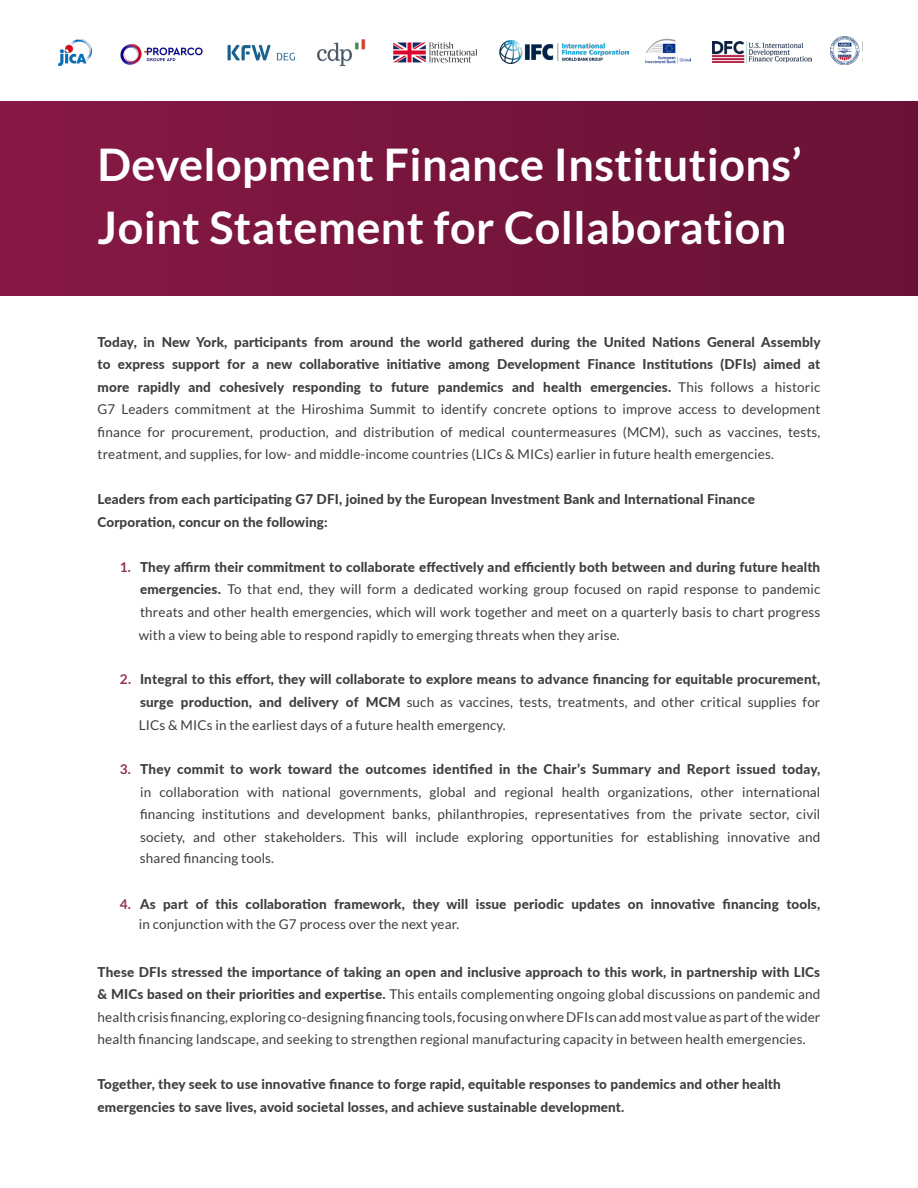
<style>
.page{position:relative;width:918px;height:1188px;background:#fff}
.page>*{position:absolute;margin:0;border:0;box-sizing:border-box;transform-origin:0 0}
.t1{font:700 45px/63px "Lato";letter-spacing:.01em;color:#fff}
.t2{font:13.5px/22.5px "Lato";letter-spacing:.01em;color:#3e3e3f;text-align:justify}
.t3{font:800 13.5px/22.5px "Lato";letter-spacing:.01em;color:#3e3e3f}
.s1{font-weight:400}
.s2{font-weight:700;color:#943058}
.s3{font-weight:800}
</style>
<div class="page">
<div style="left:0;top:101px;width:918px;height:194px;background:linear-gradient(to right,#861945,#681235)"></div>
<img style="left:227px;top:44px;width:68px;height:17px">
<img style="left:120px;top:43px;width:83px;height:22px">
<img style="left:831px;top:37px;width:32px;height:28px">
<img style="left:713px;top:42px;width:99px;height:21px">
<img style="left:646px;top:39px;width:45px;height:25px">
<img style="left:58px;top:39px;width:33px;height:27px">
<img style="left:317px;top:39px;width:49px;height:27px">
<img style="left:500px;top:41px;width:128px;height:23px">
<img style="left:393px;top:42px;width:84px;height:21px">
<p class="t1" style="left:98px;top:133px;width:706px">Development Finance Institutions’<br>Joint Statement for Collaboration</p>
<p class="t3" style="left:98px;top:330px;width:725px;text-align:justify">Today, in New York, participants from around the world gathered during the United Nations General Assembly to express support for a new collaborative initiative among Development Finance Institutions (DFIs) aimed at more rapidly and cohesively responding to future pandemics and health emergencies. <span class="s1">This follows a historic G7 Leaders commitment at the Hiroshima Summit to identify concrete options to improve access to development finance for procurement, production, and distribution of medical countermeasures (MCM), such as vaccines, tests,</span></p>
<p class="t2" style="left:98px;top:443px;width:678px">treatment, and supplies, for low- and middle-income countries (LICs &amp; MICs) earlier in future health emergencies.</p>
<p class="t3" style="left:98px;top:487px;width:659px">Leaders from each participating G7 DFI, joined by the European Investment Bank and International Finance<br>Corporation, concur on the following:</p>
<p class="t2" style="left:140px;top:555px;width:682px;text-indent:-20px"><span class="s2">1.</span> <span class="s3">They affirm their commitment to collaborate effectively and efficiently both between and during future health emergencies.</span> To that end, they will form a dedicated working group focused on rapid response to pandemic threats and other health emergencies, which will work together and meet on a quarterly basis to chart progress</p>
<p class="t2" style="left:139px;top:624px;width:483px">with a view to being able to respond rapidly to emerging threats when they arise.</p>
<p class="t3" style="left:120px;top:667px;width:702px;text-align:right"><span class="s2">2.</span> Integral to this effort, they will collaborate to explore means to advance financing for equitable procurement, surge production, and delivery of MCM <span class="s1">such as vaccines, tests, treatments, and other critical supplies for</span></p>
<p class="t2" style="left:139px;top:713px;width:368px">LICs &amp; MICs in the earliest days of a future health emergency.</p>
<p class="t2" style="left:140px;top:758px;width:682px;text-indent:-20px"><span class="s2">3.</span> <span class="s3">They commit to work toward the outcomes identified in the Chair’s Summary and Report issued today, </span>in collaboration with national governments, global and regional health organizations, other international financing institutions and development banks, philanthropies, representatives from the private sector, civil society, and other stakeholders. This will include exploring opportunities for establishing innovative and</p>
<p class="t2" style="left:140px;top:847px;width:136px">shared financing tools.</p>
<p class="t3" style="left:120px;top:892px;width:702px"><span class="s2">4.</span> As part of this collaboration framework, they will issue periodic updates on innovative financing tools,</p>
<p class="t2" style="left:139px;top:913px;width:322px">in conjunction with the G7 process over the next year.</p>
<p class="t2" style="left:98px;top:960px;width:724px"><span class="s3">These DFIs stressed the importance of taking an open and inclusive approach to this work, in partnership with LICs &amp; MICs based on their priorities and expertise.</span> This entails complementing ongoing global discussions on pandemic and health crisis financing, exploring co-designing financing tools, focusing on where DFIs can add most value as part of the wider</p>
<p class="t2" style="left:98px;top:1028px;width:710px">health financing landscape, and seeking to strengthen regional manufacturing capacity in between health emergencies.</p>
<p class="t3" style="left:98px;top:1072px;width:685px">Together, they seek to use innovative finance to forge rapid, equitable responses to pandemics and other health emergencies to save lives, avoid societal losses, and achieve sustainable development.</p>
</div>
